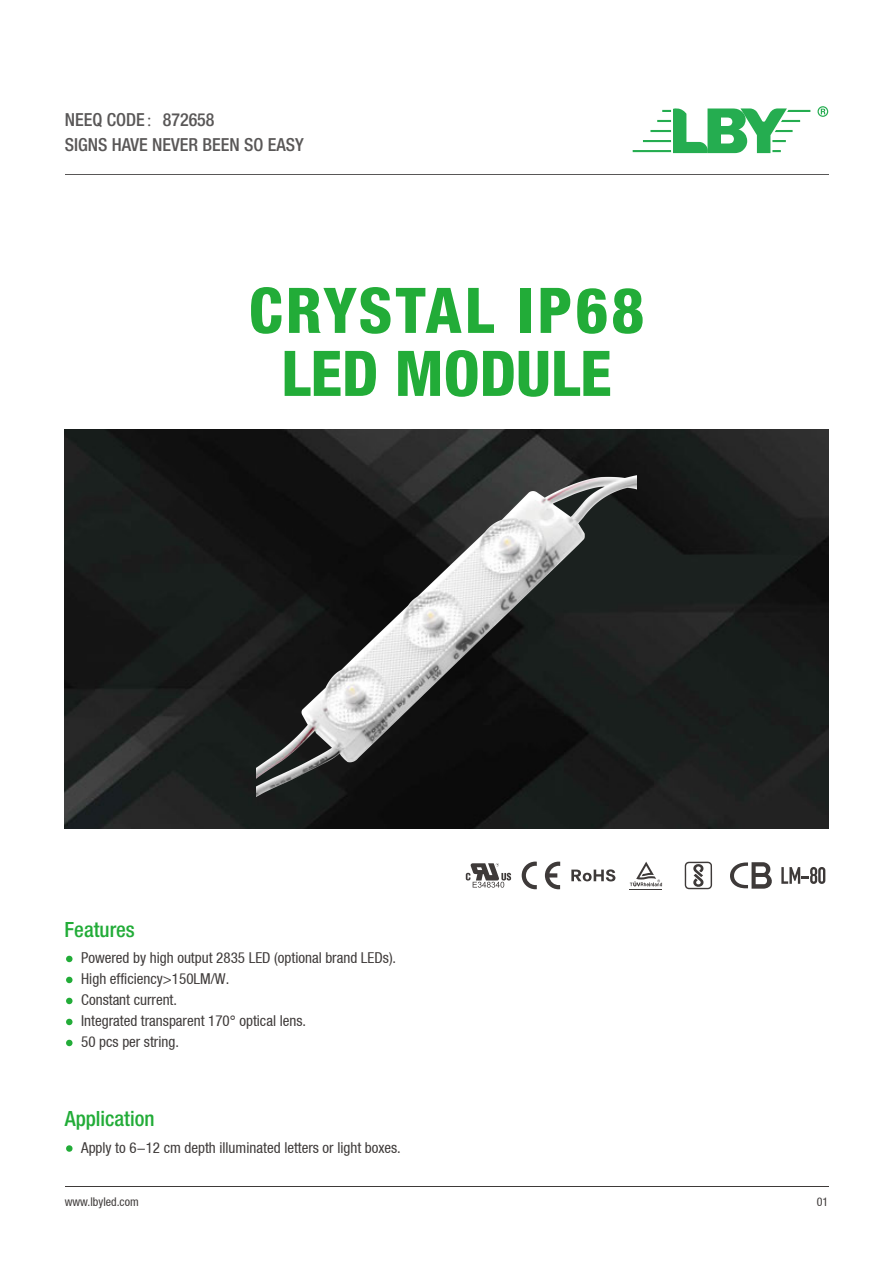
<style>
.page{position:relative;width:893px;height:1263px;background:#fff}
.page>*{position:absolute;margin:0;border:0;box-sizing:border-box;transform-origin:0 0}
.t1{font:800 condensed 63px/63px "Helvetica Neue LT Pro";letter-spacing:.01em;color:#22ac38;text-align:center}
.t2{font:500 condensed 21px "Helvetica Neue LT Pro";color:#22ac38}
.t3{font:500 condensed 18px/25.5px "Helvetica Neue LT Pro";color:#595757}
.t4{font:condensed 15px/21px "Helvetica Neue LT";color:#3e3a39}
.t5{font:condensed 12px "Helvetica Neue LT";color:#3e3a39}
.s1{font-family:"Adobe Song Std";font-weight:300;font-stretch:normal}
</style>
<div class="page">
<hr style="left:65px;top:1186px;width:763px;height:1px;background:#3e3a39">
<hr style="left:65px;top:174px;width:763px;height:1px;background:#595757">
<svg style="left:817px;top:106px;width:11px;height:11px"></svg>
<hr style="left:650px;top:130px;width:21px;height:2px;background:#25ad50">
<hr style="left:643px;top:140px;width:28px;height:2px;background:#25ad50">
<hr style="left:633px;top:150px;width:38px;height:2px;background:#25ad50">
<svg style="left:657px;top:108px;width:153px;height:45px"></svg>
<svg style="left:465px;top:863px;width:47px;height:25px"></svg>
<svg style="left:522px;top:861px;width:38px;height:28px"></svg>
<svg style="left:630px;top:862px;width:32px;height:24px"></svg>
<hr style="left:629px;top:889px;width:33px;height:1px;background:#3e3a39">
<svg style="left:781px;top:867px;width:44px;height:17px"></svg>
<svg style="left:730px;top:862px;width:42px;height:27px"></svg>
<svg style="left:685px;top:862px;width:27px;height:27px"></svg>
<svg style="left:571px;top:869px;width:44px;height:12px"></svg>
<img style="left:65px;top:429px;width:763px;height:399px">
<svg style="left:66px;top:1145px;width:7px;height:7px"></svg>
<svg style="left:66px;top:956px;width:7px;height:6px"></svg>
<svg style="left:66px;top:977px;width:7px;height:6px"></svg>
<svg style="left:66px;top:998px;width:7px;height:6px"></svg>
<svg style="left:66px;top:1019px;width:7px;height:6px"></svg>
<svg style="left:66px;top:1040px;width:7px;height:6px"></svg>
<img style="left:256px;top:429px;width:381px;height:381px">
<p class="t3" style="left:65px;top:106px;width:241px">NEEQ CODE<span class="s1">：</span>872658<br>SIGNS HAVE NEVER BEEN SO EASY</p>
<h1 class="t1" style="left:249px;top:278px;width:397px">CRYSTAL IP68<br>LED MODULE</h1>
<h2 class="t2" style="left:65px;top:917px;width:72px">Features</h2>
<p class="t4" style="left:81px;top:947px;width:316px">Powered by high output 2835 LED (optional brand LEDs).<br>High efficiency&gt;150LM/W.<br>Constant current.<br>Integrated transparent 170° optical lens.<br>50 pcs per string.</p>
<h2 class="t2" style="left:65px;top:1106px;width:91px">Application</h2>
<p class="t4" style="left:81px;top:1137px;width:321px">Apply to 6-12 cm depth illuminated letters or light boxes.</p>
<p class="t5" style="left:65px;top:1195px;width:75px">www.lbyled.com</p>
<p class="t5" style="left:817px;top:1195px;width:13px">01</p>
</div>
